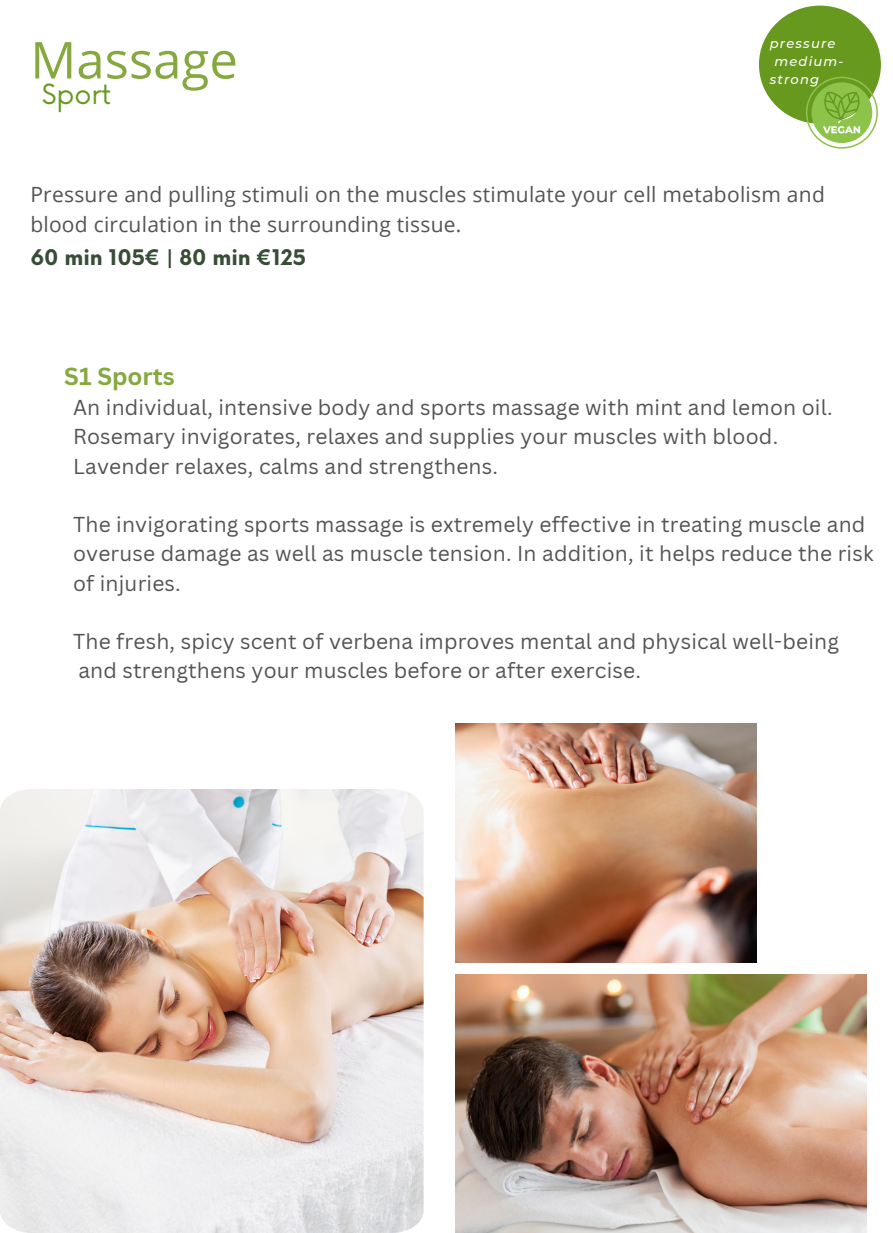
<style>
.page{position:relative;width:893px;height:1233px;background:#fff}
.page>*{position:absolute;margin:0;border:0;box-sizing:border-box;transform-origin:0 0}
.t1{font:50.85px "Open Sans";color:#85a93e}
.t2{font:27px "Now";letter-spacing:-.005em;color:#67991e}
.t3{font:700 24px "Canva Sans";color:#85a93e}
.t4{font:21px/29.2px "Canva Sans";letter-spacing:.01em;color:#545454}
.t5{font:21px/29.2px "Open Sans";letter-spacing:.01em;color:#545454}
.t6{font:700 21px "Now";letter-spacing:-.005em;color:#384d36}
.t7{font:italic 500 13.05px "Montserrat";letter-spacing:.09em;color:#fff}
</style>
<div class="page">
<div style="left:758px;top:6px;width:122px;height:118px;background:#67991e;border-radius:50%"></div>
<svg style="left:805px;top:77px;width:72px;height:72px"></svg>
<img style="left:0;top:789px;width:423px;height:444px">
<img style="left:455px;top:975px;width:411px;height:258px">
<img style="left:455px;top:723px;width:301px;height:240px">
<h3 class="t1" style="left:30px;top:24px;width:209px">Massage</h3>
<p class="t2" style="left:42px;top:79px;width:71px">Sport</p>
<h4 class="t7" style="left:769px;top:35px;width:67px">pressure</h4>
<h2 class="t7" style="left:774px;top:53px;width:71px">medium-</h2>
<h2 class="t7" style="left:769px;top:71px;width:51px">strong</h2>
<p class="t5" style="left:30px;top:180px;width:796px">Pressure and pulling stimuli on the muscles stimulate your cell metabolism and blood circulation in the surrounding tissue.</p>
<p class="t6" style="left:30px;top:246px;width:277px">60 min 105€ | 80 min €125</p>
<p class="t3" style="left:64px;top:359px;width:112px">S1 Sports</p>
<p class="t4" style="left:73px;top:392px;width:761px">An individual, intensive body and sports massage with mint and lemon oil.<br>Rosemary invigorates, relaxes and supplies your muscles with blood.<br>Lavender relaxes, calms and strengthens.</p>
<h1 class="t4" style="left:73px;top:509px;width:802px">The invigorating sports massage is extremely effective in treating muscle and overuse damage as well as muscle tension. In addition, it helps reduce the risk of injuries.</h1>
<h4 class="t4" style="left:73px;top:626px;width:767px">The fresh, spicy scent of verbena improves mental and physical well-being and strengthens your muscles before or after exercise.</h4>
</div>
